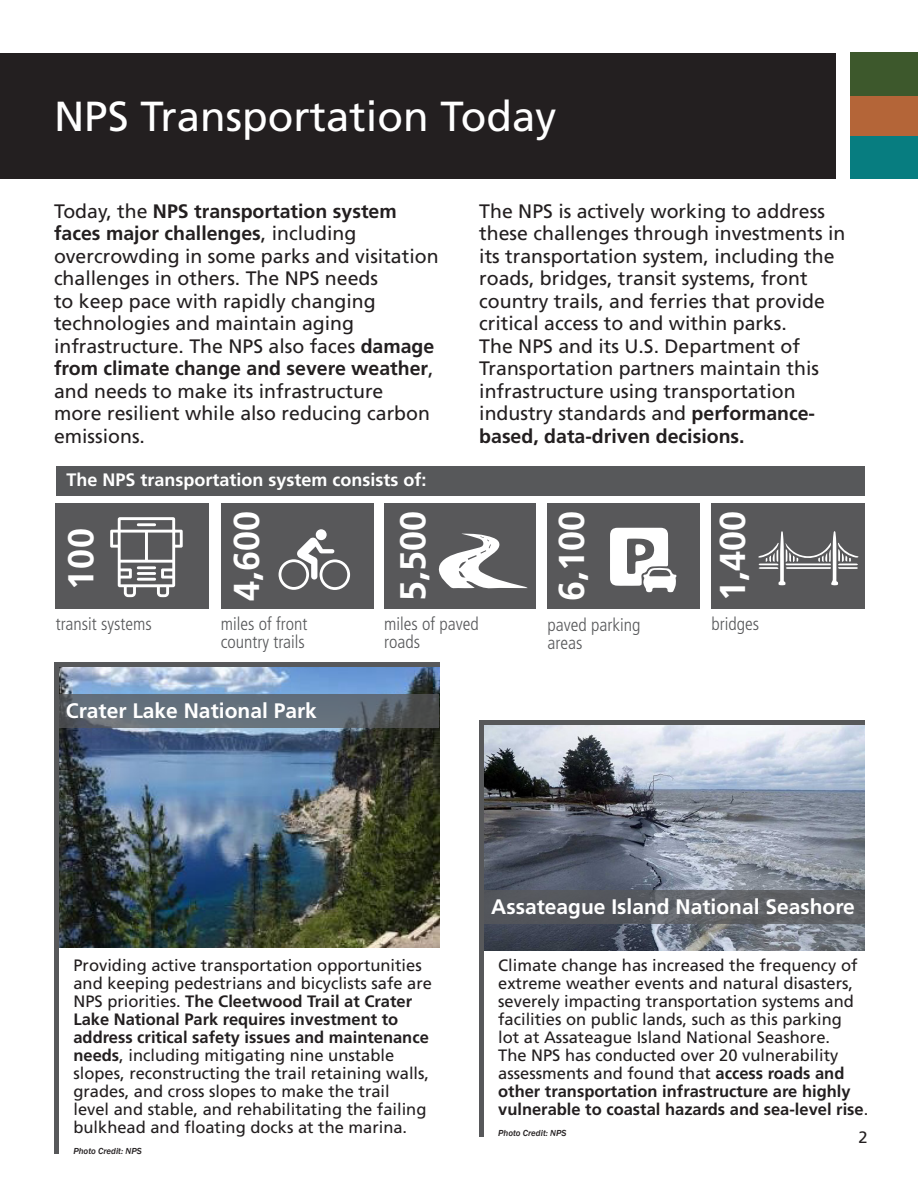
<style>
.page{position:relative;width:918px;height:1188px;background:#fff}
.page>*{position:absolute;margin:0;border:0;box-sizing:border-box;transform-origin:0 0}
.t1{font:42px "Frutiger LT Std";color:#fff}
.t2{font:700 36px "Frutiger LT Std";color:#fff}
.t3{font:700 21px "Frutiger LT Std";color:#fff}
.Cover_Text{font:19.5px/22.5px "Frutiger LT Std";color:#231f20}
.t4{font:300 condensed 18px/18px "Frutiger LT Std";color:#57585a}
.t5{font:700 18px "Frutiger LT Std";color:#fff}
.Cover_Text-2{font:16.5px/18px "Frutiger LT Std";color:#231f20}
.Cover_Text-3{font:italic 500 9px "Franklin Gothic";color:#231f20}
.s1{font-weight:700}
</style>
<div class="page">
<div style="left:0;top:53px;width:836px;height:126px;background:#231f20"></div>
<div style="left:850px;top:96px;width:68px;height:42px;background:#b46538"></div>
<div style="left:850px;top:136px;width:68px;height:43px;background:#077d80"></div>
<div style="left:850px;top:53px;width:68px;height:43px;background:#3d582c"></div>
<div style="left:56px;top:503px;width:153px;height:106px;background:#58585a"></div>
<svg style="left:110px;top:517px;width:73px;height:80px"></svg>
<div style="left:221px;top:503px;width:153px;height:106px;background:#58585a"></div>
<div style="left:316px;top:529px;width:11px;height:11px;background:#fff;border-radius:50%"></div>
<svg style="left:279px;top:537px;width:71px;height:53px"></svg>
<div style="left:384px;top:503px;width:152px;height:106px;background:#58585a"></div>
<svg style="left:438px;top:534px;width:90px;height:55px"></svg>
<div style="left:711px;top:503px;width:154px;height:106px;background:#58585a"></div>
<svg style="left:758px;top:531px;width:100px;height:54px"></svg>
<div style="left:547px;top:503px;width:153px;height:106px;background:#58585a"></div>
<svg style="left:610px;top:528px;width:67px;height:64px"></svg>
<div style="left:56px;top:466px;width:809px;height:29px;background:#57585a"></div>
<img style="left:483px;top:724px;width:381px;height:226px">
<svg style="left:483px;top:890px;width:381px;height:34px;background:#5b5d62"></svg>
<hr style="left:479px;top:720px;width:385px;height:4px;background:#57585a">
<hr style="left:479px;top:720px;width:4px;height:416px;background:#57585a">
<img style="left:58px;top:667px;width:381px;height:280px">
<hr style="left:54px;top:663px;width:385px;height:4px;background:#57585a">
<hr style="left:54px;top:663px;width:4px;height:491px;background:#57585a">
<svg style="left:58px;top:694px;width:381px;height:34px;background:#5f6973"></svg>
<p class="t1" style="left:54px;top:92px;width:504px">NPS Transportation Today</p>
<p class="Cover_Text" style="left:54px;top:200px;width:386px">Today, the <span class="s1">NPS transportation system faces major challenges</span>, including overcrowding in some parks and visitation challenges in others. The NPS needs<br>to keep pace with rapidly changing technologies and maintain aging infrastructure. The NPS also faces <span class="s1">damage from climate change and severe weather</span>, and needs to make its infrastructure<br>more resilient while also reducing carbon emissions.</p>
<p class="t5" style="left:67px;top:470px;width:362px">The NPS transportation system consists of:</p>
<p class="Cover_Text" style="left:479px;top:200px;width:368px">The NPS is actively working to address these challenges through investments in its transportation system, including the roads, bridges, transit systems, front country trails, and ferries that provide critical access to and within parks.<br>The NPS and its U.S. Department of Transportation partners maintain this infrastructure using transportation industry standards and <span class="s1">performance&shy;based, data-driven decisions.</span></p>
<h2 class="t2" style="left:60px;top:590px;width:64px;rotate:-90deg">100</h2>
<p class="t4" style="left:56px;top:615px;width:98px">transit systems</p>
<h2 class="t2" style="left:226px;top:601px;width:92px;rotate:-90deg">4,600</h2>
<h2 class="t2" style="left:392px;top:601px;width:92px;rotate:-90deg">5,500</h2>
<p class="t4" style="left:384px;top:615px;width:96px">miles of paved roads</p>
<p class="t4" style="left:221px;top:615px;width:88px">miles of front country trails</p>
<p class="t3" style="left:66px;top:698px;width:252px">Crater Lake National Park</p>
<h2 class="t2" style="left:551px;top:601px;width:92px;rotate:-90deg">6,100</h2>
<p class="t4" style="left:547px;top:616px;width:95px">paved parking areas</p>
<h2 class="t2" style="left:712px;top:601px;width:92px;rotate:-90deg">1,400</h2>
<p class="t4" style="left:711px;top:615px;width:49px">bridges</p>
<p class="Cover_Text-2" style="left:73px;top:957px;width:360px">Providing active transportation opportunities and keeping pedestrians and bicyclists safe are NPS priorities. <span class="s1">The Cleetwood Trail at Crater Lake National Park requires investment to address critical safety issues and maintenance needs</span>, including mitigating nine unstable slopes, reconstructing the trail retaining walls, grades, and cross slopes to make the trail<br>level and stable, and rehabilitating the failing bulkhead and floating docks at the marina.</p>
<p class="Cover_Text-3" style="left:73px;top:1146px;width:70px">Photo Credit: NPS</p>
<p class="t3" style="left:491px;top:894px;width:365px">Assateague Island National Seashore</p>
<p class="Cover_Text-2" style="left:498px;top:957px;width:372px">Climate change has increased the frequency of extreme weather events and natural disasters, severely impacting transportation systems and facilities on public lands, such as this parking<br>lot at Assateague Island National Seashore.<br>The NPS has conducted over 20 vulnerability assessments and found that <span class="s1">access roads and other transportation infrastructure are highly vulnerable to coastal hazards and sea-level rise</span>.</p>
<p class="Cover_Text-3" style="left:498px;top:1128px;width:70px">Photo Credit: NPS</p>
<p class="Cover_Text-2" style="left:859px;top:1128px;width:11px">2</p>
</div>
